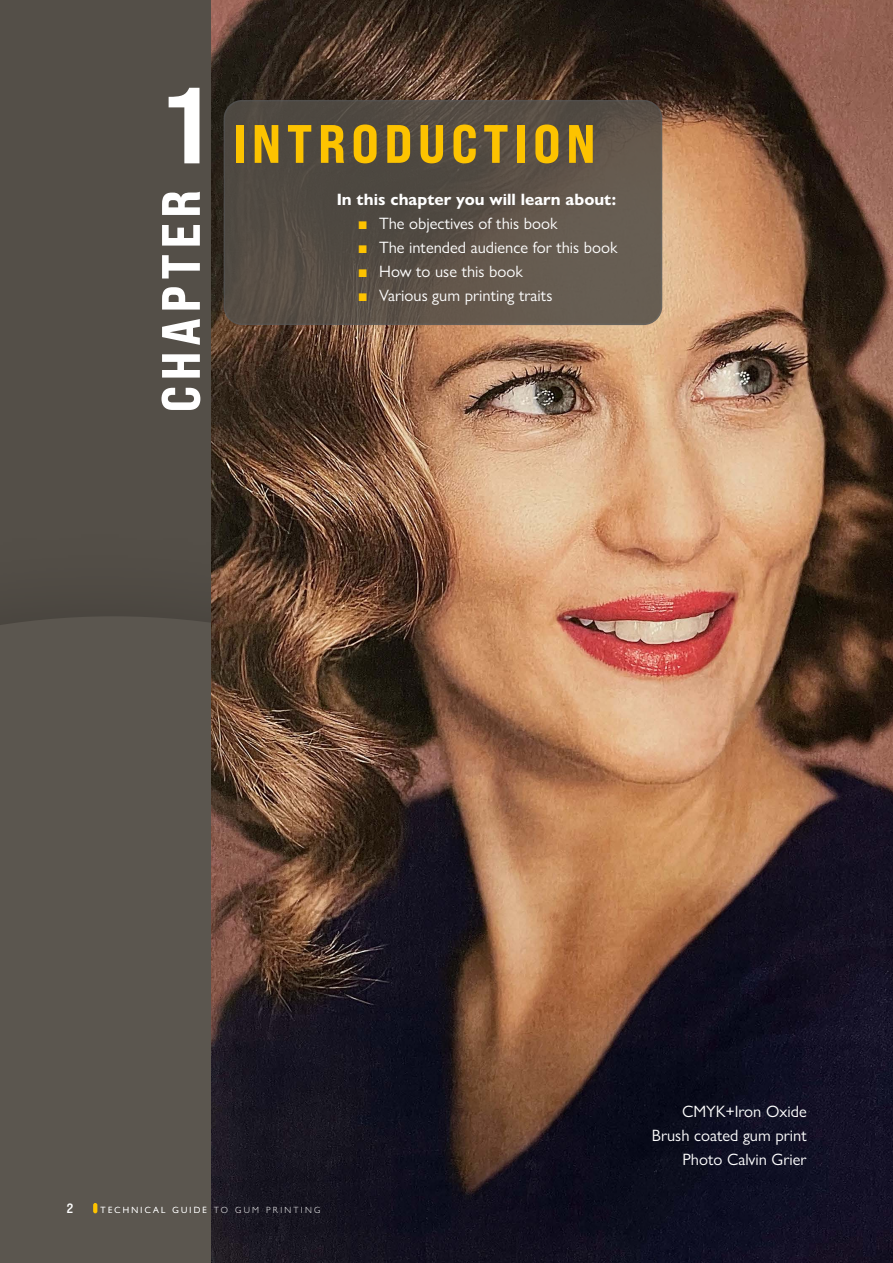
<style>
.page{position:relative;width:893px;height:1263px;background:#fff}
.page>*{position:absolute;margin:0;border:0;box-sizing:border-box;transform-origin:0 0}
.t1{font:54px "Bebas Neue Pro Exp Eb";letter-spacing:.1em;color:#fdc300}
.t2{font:54px "Bebas Neue Pro Exp Eb";letter-spacing:.1em;color:#fff}
.t3{font:16.5px/24px "Gill Sans Nova";color:#fff;text-align:right}
.t4{font:700 16.5px "Gill Sans Nova";color:#fff}
.t5{font:13.5px "Bebas Neue Pro Exp Bd";color:#fff}
.t6{font:300 9px "Gill Sans Nova";letter-spacing:.25em;color:#fff}
.s1{font-size:108px;color:#fff}
.s2{color:#fdc300}
</style>
<div class="page">
<div style="left:0;top:0;width:263px;height:1263px;background:#5b564f"></div>
<svg style="left:93px;top:1203px;width:4px;height:10px"></svg>
<img style="left:211px;top:0;width:682px;height:1263px">
<div style="left:224px;top:101px;width:437px;height:223px;background:linear-gradient(to right,#4d473f,#655a4f);border-radius:18px"></div>
<div style="left:224px;top:100px;width:438px;height:225px;border:2px solid #575756;border-radius:18px"></div>
<h1 class="t1" style="left:166px;top:110px;width:431px"><span class="s1">1</span> INTRODUCTION</h1>
<p class="t4" style="left:337px;top:189px;width:281px">In this chapter you will learn about:</p>
<p class="t3" style="left:358px;top:211px;width:201px"><span class="s2">■</span> The objectives of this book</p>
<p class="t3" style="left:358px;top:235px;width:261px"><span class="s2">■</span> The intended audience for this book</p>
<p class="t3" style="left:358px;top:259px;width:166px"><span class="s2">■</span> How to use this book</p>
<p class="t3" style="left:358px;top:283px;width:196px"><span class="s2">■</span> Various gum printing traits</p>
<h1 class="t2" style="left:147px;top:412px;width:224px;rotate:-90deg">CHAPTER</h1>
<p class="t5" style="left:67px;top:1200px;width:8px">2</p>
<p class="t6" style="left:101px;top:1204px;width:221px">TECHNICAL GUIDE TO GUM PRINTING</p>
<p class="t3" style="left:652px;top:1099px;width:156px">CMYK+Iron Oxide<br>Brush coated gum print<br>Photo Calvin Grier</p>
</div>
